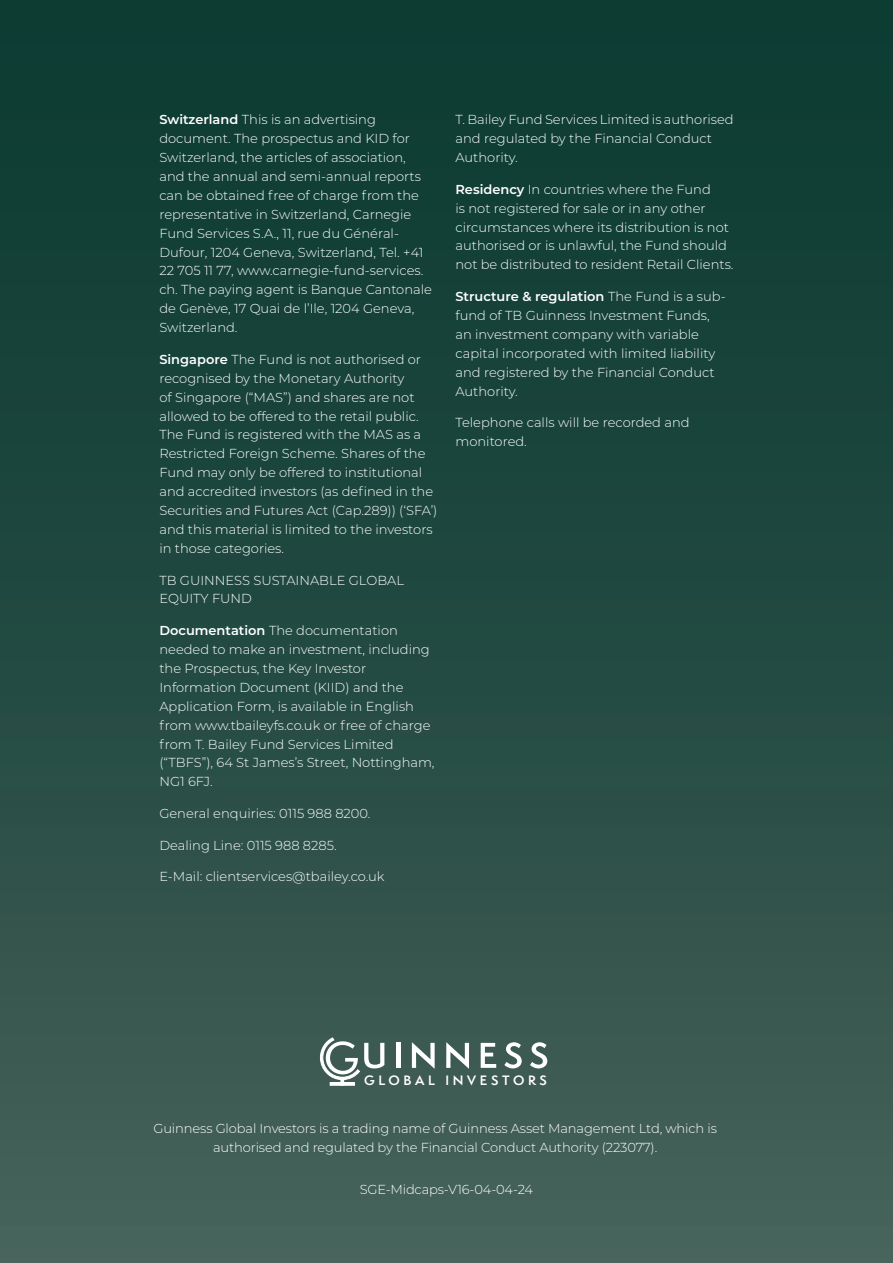
<style>
.page{position:relative;width:893px;height:1263px;background:#fff}
.page>*{position:absolute;margin:0;border:0;box-sizing:border-box;transform-origin:0 0}
.t1{font:300 13.05px/18.9px "Montserrat";color:#fff}
.t2{font:600 12.9px "Montserrat";color:#fff}
.t3{font:600 12.6px "Semplicita Pro";letter-spacing:.295em;color:#fff}
.s1{font-weight:600;font-size:12.9px}
.s2{font-weight:300;font-size:13.05px}
</style>
<div class="page">
<div style="left:0;top:0;width:893px;height:1263px;background:linear-gradient(to bottom,#06382e,#446059)"></div>
<hr style="left:396px;top:1043px;width:4px;height:25px;background:#fff">
<svg style="left:412px;top:1042px;width:23px;height:27px"></svg>
<svg style="left:446px;top:1042px;width:23px;height:27px"></svg>
<svg style="left:481px;top:1043px;width:15px;height:25px"></svg>
<svg style="left:504px;top:1042px;width:18px;height:26px"></svg>
<svg style="left:530px;top:1042px;width:17px;height:26px"></svg>
<svg style="left:320px;top:1037px;width:64px;height:48px"></svg>
<p class="t1" style="left:159px;top:110px;width:274px"><span class="s1">Switzerland</span> This is an advertising document. The prospectus and KID for Switzerland, the articles of association, and the annual and semi-annual reports can be obtained free of charge from the representative in Switzerland, Carnegie Fund Services S.A., 11, rue du Général-Dufour, 1204 Geneva, Switzerland, Tel. +41<br>22 705 11 77, www.carnegie-fund-services. ch. The paying agent is Banque Cantonale de Genève, 17 Quai de l’Ile, 1204 Geneva, Switzerland.</p>
<p class="t1" style="left:159px;top:349px;width:280px"><span class="s1">Singapore</span> The Fund is not authorised or recognised by the Monetary Authority<br>of Singapore (“MAS”) and shares are not allowed to be offered to the retail public.<br>The Fund is registered with the MAS as a Restricted Foreign Scheme. Shares of the Fund may only be offered to institutional and accredited investors (as defined in the Securities and Futures Act (Cap.289)) (‘SFA’) and this material is limited to the investors in those categories.</p>
<p class="t1" style="left:159px;top:570px;width:246px">TB GUINNESS SUSTAINABLE GLOBAL<br>EQUITY FUND</p>
<p class="t1" style="left:159px;top:621px;width:277px"><span class="s1">Documentation</span> The documentation needed to make an investment, including the Prospectus, the Key Investor Information Document (KIID) and the Application Form, is available in English from www.tbaileyfs.co.uk or free of charge from T. Bailey Fund Services Limited (“TBFS”), 64 St James’s Street, Nottingham, NG1 6FJ.</p>
<p class="t1" style="left:159px;top:803px;width:213px">General enquiries: 0115 988 8200.</p>
<p class="t1" style="left:159px;top:835px;width:179px">Dealing Line: 0115 988 8285.</p>
<p class="t1" style="left:159px;top:867px;width:227px">E-Mail: clientservices@tbailey.co.uk</p>
<p class="t1" style="left:455px;top:110px;width:280px">T. Bailey Fund Services Limited is authorised and regulated by the Financial Conduct<br>Authority.</p>
<p class="t1" style="left:455px;top:179px;width:280px"><span class="s1">Residency</span> In countries where the Fund<br>is not registered for sale or in any other circumstances where its distribution is not authorised or is unlawful, the Fund should not be distributed to resident Retail Clients.</p>
<p class="t2" style="left:455px;top:287px;width:272px">Structure &amp; regulation <span class="s2">The Fund is a sub-</span></p>
<p class="t1" style="left:455px;top:305px;width:261px">fund of TB Guinness Investment Funds, an investment company with variable capital incorporated with limited liability and registered by the Financial Conduct Authority.</p>
<p class="t1" style="left:455px;top:413px;width:236px">Telephone calls will be recorded and monitored.</p>
<p class="t3" style="left:364px;top:1071px;width:184px">GLOBAL INVESTORS</p>
<p class="t1" style="left:153px;top:1118px;width:565px;text-align:center">Guinness Global Investors is a trading name of Guinness Asset Management Ltd, which is authorised and regulated by the Financial Conduct Authority (223077).</p>
<p class="t1" style="left:360px;top:1179px;width:175px">SGE-Midcaps-V16-04-04-24</p>
</div>
